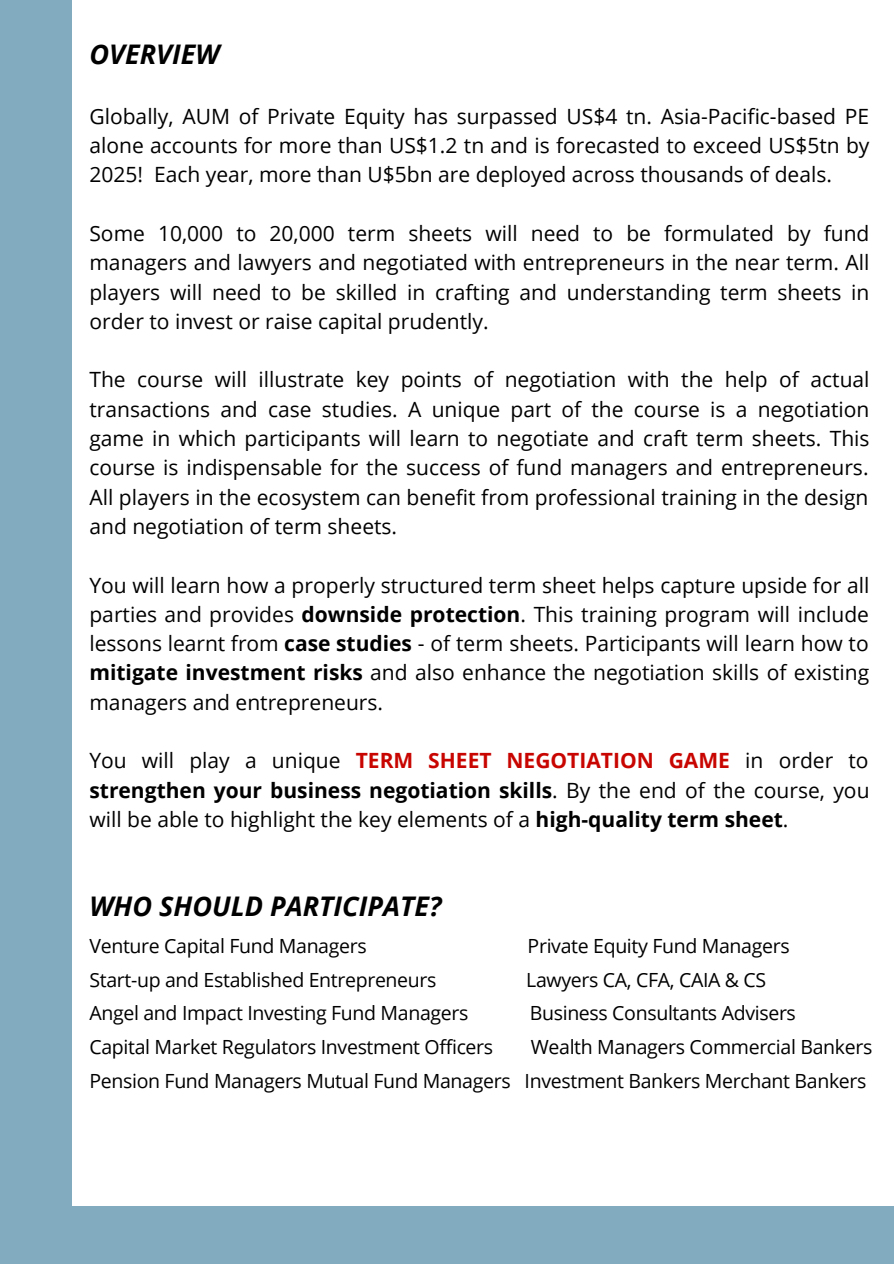
<style>
.page{position:relative;width:894px;height:1264px;background:#fff}
.page>*{position:absolute;margin:0;border:0;box-sizing:border-box;transform-origin:0 0}
.t1{font:italic 700 27px "Open Sans";color:#000}
.t2{font:21px/29.2px "Open Sans";color:#000;text-align:justify}
.t3{font:19.5px "Open Sans";letter-spacing:-.015em;color:#000}
.s1{font-weight:700}
.s2{font-weight:700;color:#c80500}
</style>
<div class="page">
<div style="left:0;top:0;width:893px;height:1263px;background:#82abbf"></div>
<div style="left:72px;top:0;width:821px;height:1205px;background:#fff"></div>
<p class="t1" style="left:89px;top:35px;width:132px">OVERVIEW</p>
<p class="t2" style="left:89px;top:101px;width:781px">Globally, AUM of Private Equity has surpassed US$4 tn. Asia-Pacific-based PE alone accounts for more than US$1.2 tn and is forecasted to exceed US$5tn by 2025! Each year, more than U$5bn are deployed across thousands of deals.</p>
<p class="t2" style="left:89px;top:218px;width:781px">Some 10,000 to 20,000 term sheets will need to be formulated by fund managers and lawyers and negotiated with entrepreneurs in the near term. All players will need to be skilled in crafting and understanding term sheets in order to invest or raise capital prudently.</p>
<p class="t2" style="left:89px;top:365px;width:781px">The course will illustrate key points of negotiation with the help of actual transactions and case studies. A unique part of the course is a negotiation game in which participants will learn to negotiate and craft term sheets. This course is indispensable for the success of fund managers and entrepreneurs.<br>All players in the ecosystem can benefit from professional training in the design and negotiation of term sheets.</p>
<p class="t2" style="left:89px;top:569px;width:781px">You will learn how a properly structured term sheet helps capture upside for all parties and provides <span class="s1">downside protection</span>. This training program will include lessons learnt from <span class="s1">case studies</span> - of term sheets. Participants will learn how to <span class="s1">mitigate investment risks</span> and also enhance the negotiation skills of existing managers and entrepreneurs.</p>
<p class="t2" style="left:89px;top:745px;width:781px">You will play a unique <span class="s2">TERM SHEET NEGOTIATION GAME</span> in order to <span class="s1">strengthen your business negotiation skills</span>. By the end of the course, you will be able to highlight the key elements of a <span class="s1">high-quality term sheet</span>.</p>
<p class="t1" style="left:89px;top:886px;width:353px">WHO SHOULD PARTICIPATE?</p>
<p class="t3" style="left:89px;top:932px;width:279px">Venture Capital Fund Managers</p>
<p class="t3" style="left:527px;top:932px;width:263px">Private Equity Fund Managers</p>
<p class="t3" style="left:89px;top:965px;width:348px">Start-up and Established Entrepreneurs</p>
<p class="t3" style="left:526px;top:965px;width:241px">Lawyers CA, CFA, CAIA &amp; CS</p>
<p class="t3" style="left:89px;top:999px;width:380px">Angel and Impact Investing Fund Managers</p>
<p class="t3" style="left:529px;top:999px;width:267px">Business Consultants Advisers</p>
<p class="t3" style="left:89px;top:1033px;width:405px">Capital Market Regulators Investment Officers</p>
<p class="t3" style="left:530px;top:1033px;width:343px">Wealth Managers Commercial Bankers</p>
<p class="t3" style="left:89px;top:1067px;width:778px">Pension Fund Managers Mutual Fund Managers Investment Bankers Merchant Bankers</p>
</div>
